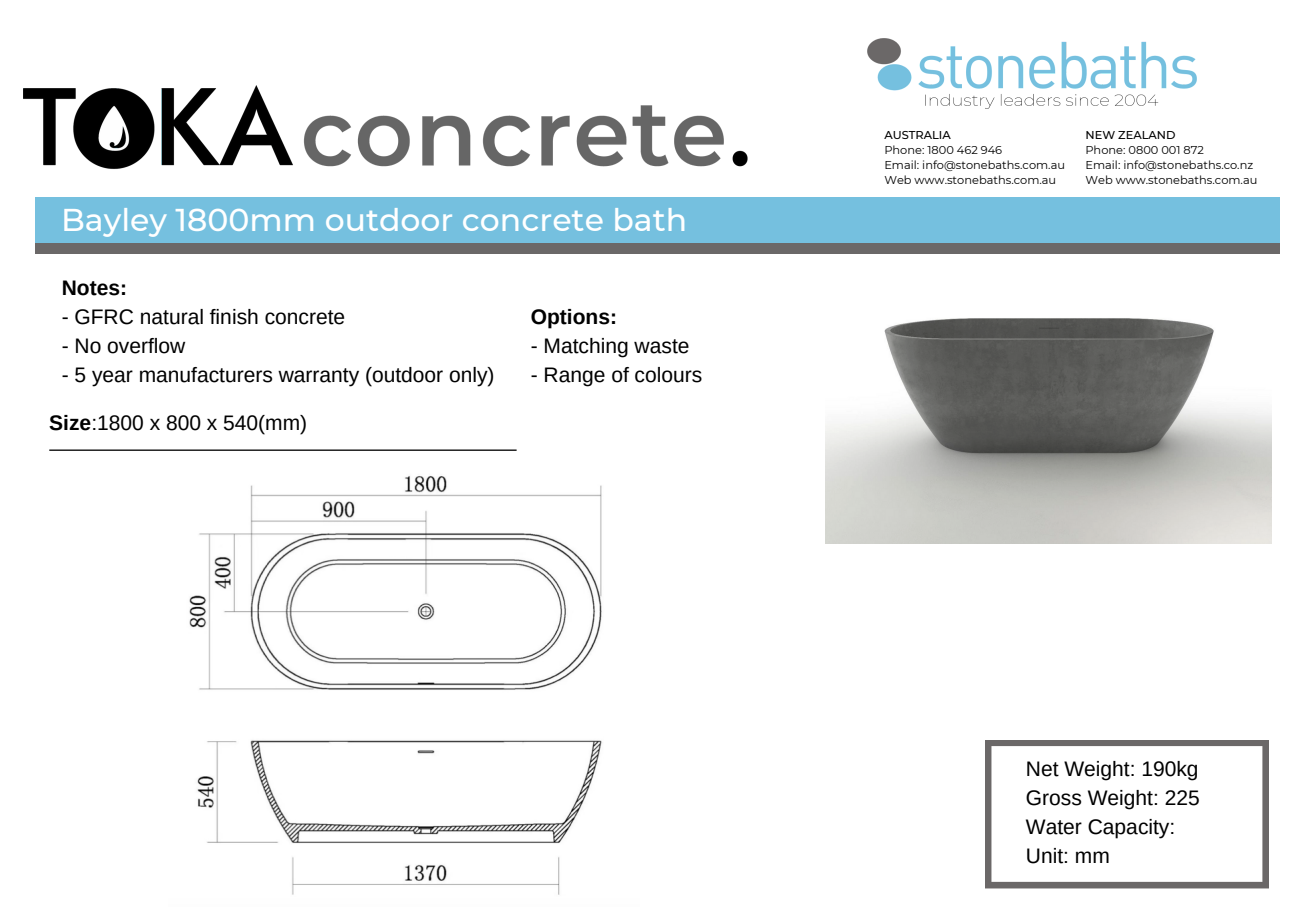
<style>
.page{position:relative;width:1313px;height:919px;background:#fff}
.page>*{position:absolute;margin:0;border:0;box-sizing:border-box;transform-origin:0 0}
.t1{font:500 31.5px "Montserrat";color:#fff}
.t2{font:21px/28.9px "Arimo";color:#000}
.t3{font:700 21px "Arimo";color:#000}
.t4{font:11.38px "Montserrat";color:#000}
.t5{font:500 11.38px "Montserrat";color:#000}
.s1{font-weight:700}
</style>
<div class="page">
<img style="left:867px;top:39px;width:329px;height:69px">
<div style="left:35px;top:197px;width:1244px;height:47px;background:#75c0df"></div>
<div style="left:35px;top:243px;width:1244px;height:11px;background:#6b6868"></div>
<hr style="left:49px;top:449px;width:467px;height:2px;background:#000">
<img style="left:24px;top:85px;width:724px;height:84px">
<img style="left:825px;top:318px;width:446px;height:225px">
<img style="left:189px;top:476px;width:413px;height:419px">
<svg style="left:985px;top:740px;width:283px;height:148px"></svg>
<p class="t1" style="left:61px;top:200px;width:627px">Bayley 1800mm outdoor concrete bath</p>
<p class="t3" style="left:62px;top:276px;width:67px">Notes:</p>
<p class="t2" style="left:62px;top:302px;width:285px">- GFRC natural finish concrete</p>
<h2 class="t2" style="left:62px;top:331px;width:125px">- No overflow</h2>
<h2 class="t2" style="left:62px;top:360px;width:434px">- 5 year manufacturers warranty (outdoor only)</h2>
<p class="t2" style="left:49px;top:408px;width:259px"><span class="s1">Size</span>:1800 x 800 x 540(mm)</p>
<h2 class="t3" style="left:531px;top:305px;width:88px">Options:</h2>
<h2 class="t2" style="left:531px;top:331px;width:160px">- Matching waste</h2>
<h2 class="t2" style="left:531px;top:360px;width:173px">- Range of colours</h2>
<p class="t5" style="left:884px;top:128px;width:68px">AUSTRALIA</p>
<p class="t4" style="left:884px;top:143px;width:119px">Phone: 1800 462 946</p>
<p class="t4" style="left:884px;top:158px;width:182px">Email: info@stonebaths.com.au</p>
<p class="t4" style="left:884px;top:173px;width:173px">Web www.stonebaths.com.au</p>
<p class="t5" style="left:1085px;top:128px;width:92px">NEW ZEALAND</p>
<p class="t4" style="left:1085px;top:143px;width:120px">Phone: 0800 001 872</p>
<h1 class="t4" style="left:1085px;top:158px;width:169px">Email: info@stonebaths.co.nz</h1>
<h2 class="t4" style="left:1085px;top:173px;width:173px">Web www.stonebaths.com.au</h2>
<h2 class="t2" style="left:1026px;top:754px;width:175px">Net Weight: 190kg<br>Gross Weight: 225<br>Water Capacity:<br>Unit: mm</h2>
</div>
